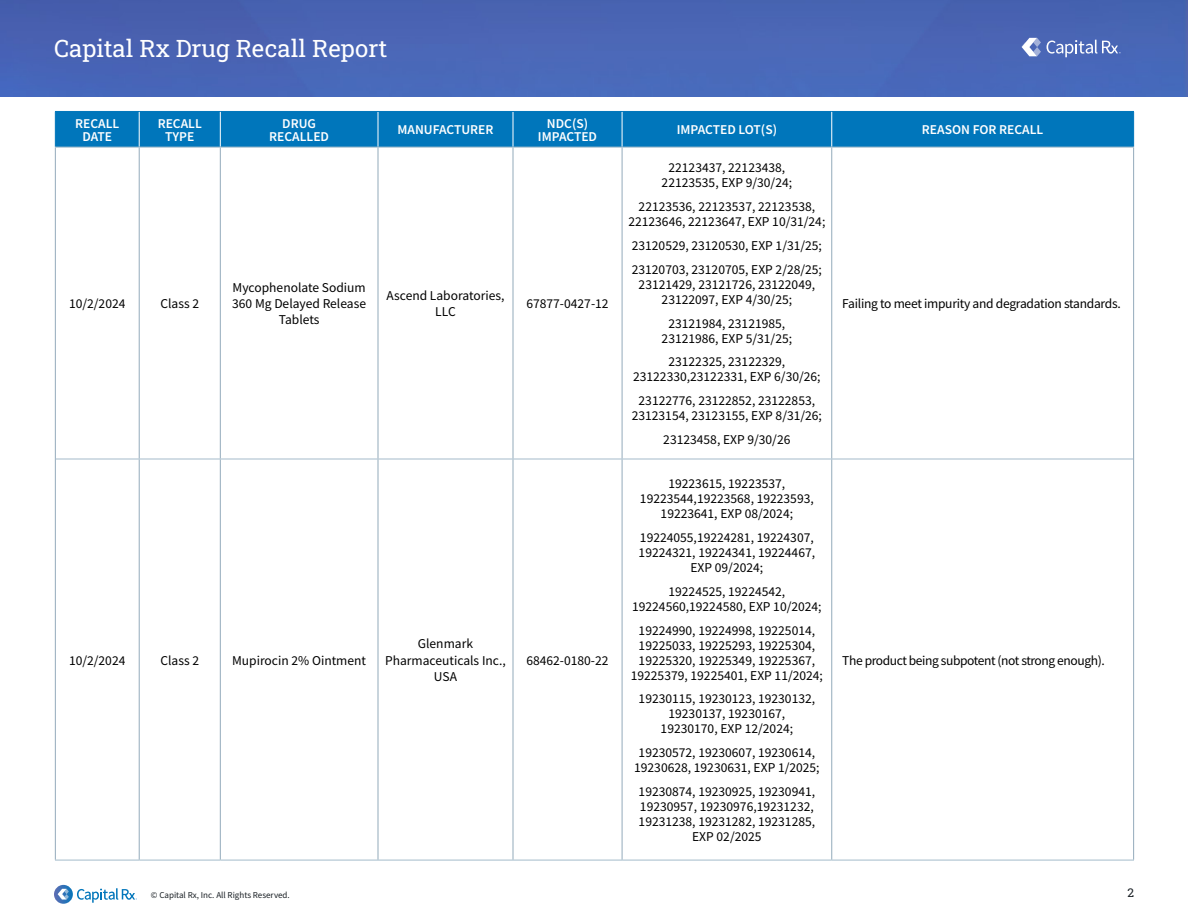
<style>
.page{position:relative;width:1188px;height:918px;background:#fff}
.page>*{position:absolute;margin:0;border:0;box-sizing:border-box;transform-origin:0 0}
.t1{font:24px "Roboto Slab";color:#fff}
.t2{font:13.5px/15px "Source Sans Pro";color:#000;text-align:center}
.t3{font:600 13.5px/13.5px "Source Sans Pro";color:#fff;text-align:center}
.t4{font:13.5px "Source Sans Pro";letter-spacing:-.02em;color:#000}
.t5{font:13.5px "Source Sans Pro";letter-spacing:-.03em;color:#000}
.t6{font:12px "Roboto Slab";color:#191f24}
.t7{font:9px "Source Sans Pro";color:#191f24}
</style>
<div class="page">
<svg style="left:54px;top:885px;width:19px;height:19px"></svg>
<svg style="left:58px;top:889px;width:11px;height:11px"></svg>
<svg style="left:77px;top:888px;width:60px;height:15px"></svg>
<div style="left:0;top:0;width:1188px;height:96px;background:#4965b6"></div>
<svg style="left:1022px;top:38px;width:19px;height:18px"></svg>
<svg style="left:1047px;top:40px;width:74px;height:17px"></svg>
<div style="left:56px;top:112px;width:1077px;height:35px;background:#0076bb"></div>
<hr style="left:55px;top:147px;width:1px;height:312px;background:#93aabb">
<hr style="left:139px;top:147px;width:1px;height:312px;background:#93aabb">
<hr style="left:220px;top:147px;width:1px;height:312px;background:#93aabb">
<hr style="left:378px;top:147px;width:1px;height:312px;background:#93aabb">
<hr style="left:513px;top:147px;width:1px;height:312px;background:#93aabb">
<hr style="left:622px;top:147px;width:1px;height:312px;background:#93aabb">
<hr style="left:831px;top:147px;width:1px;height:312px;background:#93aabb">
<hr style="left:1133px;top:147px;width:1px;height:312px;background:#93aabb">
<hr style="left:55px;top:459px;width:1px;height:401px;background:#93aabb">
<hr style="left:139px;top:459px;width:1px;height:401px;background:#93aabb">
<hr style="left:220px;top:459px;width:1px;height:401px;background:#93aabb">
<hr style="left:378px;top:459px;width:1px;height:401px;background:#93aabb">
<hr style="left:513px;top:459px;width:1px;height:401px;background:#93aabb">
<hr style="left:622px;top:459px;width:1px;height:401px;background:#93aabb">
<hr style="left:831px;top:459px;width:1px;height:401px;background:#93aabb">
<hr style="left:1133px;top:459px;width:1px;height:401px;background:#93aabb">
<hr style="left:139px;top:112px;width:1px;height:35px;background:#fff">
<hr style="left:220px;top:112px;width:1px;height:35px;background:#fff">
<hr style="left:378px;top:112px;width:1px;height:35px;background:#fff">
<hr style="left:513px;top:112px;width:1px;height:35px;background:#fff">
<hr style="left:622px;top:112px;width:1px;height:35px;background:#fff">
<hr style="left:831px;top:112px;width:1px;height:35px;background:#fff">
<hr style="left:55px;top:111px;width:84px;height:1px;background:#0076bb">
<hr style="left:55px;top:112px;width:1px;height:35px;background:#0076bb">
<hr style="left:139px;top:111px;width:81px;height:1px;background:#0076bb">
<hr style="left:220px;top:111px;width:158px;height:1px;background:#0076bb">
<hr style="left:378px;top:111px;width:135px;height:1px;background:#0076bb">
<hr style="left:513px;top:111px;width:109px;height:1px;background:#0076bb">
<hr style="left:622px;top:111px;width:210px;height:1px;background:#0076bb">
<hr style="left:832px;top:111px;width:302px;height:1px;background:#0076bb">
<hr style="left:1133px;top:112px;width:1px;height:35px;background:#0076bb">
<hr style="left:55px;top:147px;width:84px;height:1px;background:#a4bbca">
<hr style="left:139px;top:147px;width:81px;height:1px;background:#a4bbca">
<hr style="left:220px;top:147px;width:158px;height:1px;background:#a4bbca">
<hr style="left:378px;top:147px;width:135px;height:1px;background:#a4bbca">
<hr style="left:513px;top:147px;width:109px;height:1px;background:#a4bbca">
<hr style="left:622px;top:147px;width:210px;height:1px;background:#a4bbca">
<hr style="left:832px;top:147px;width:302px;height:1px;background:#a4bbca">
<hr style="left:56px;top:459px;width:83px;height:1px;background:#a4bbca">
<hr style="left:139px;top:459px;width:81px;height:1px;background:#a4bbca">
<hr style="left:220px;top:459px;width:158px;height:1px;background:#a4bbca">
<hr style="left:378px;top:459px;width:135px;height:1px;background:#a4bbca">
<hr style="left:513px;top:459px;width:109px;height:1px;background:#a4bbca">
<hr style="left:622px;top:459px;width:210px;height:1px;background:#a4bbca">
<hr style="left:832px;top:459px;width:301px;height:1px;background:#a4bbca">
<hr style="left:55px;top:860px;width:84px;height:1px;background:#a4bbca">
<hr style="left:139px;top:860px;width:81px;height:1px;background:#a4bbca">
<hr style="left:220px;top:860px;width:158px;height:1px;background:#a4bbca">
<hr style="left:378px;top:860px;width:135px;height:1px;background:#a4bbca">
<hr style="left:513px;top:860px;width:109px;height:1px;background:#a4bbca">
<hr style="left:622px;top:860px;width:210px;height:1px;background:#a4bbca">
<hr style="left:832px;top:860px;width:302px;height:1px;background:#a4bbca">
<h1 class="t1" style="left:54px;top:32px;width:335px">Capital Rx Drug Recall Report</h1>
<p class="t3" style="left:75px;top:116px;width:46px">RECALL<br>DATE</p>
<p class="t3" style="left:158px;top:116px;width:46px">RECALL<br>TYPE</p>
<p class="t3" style="left:269px;top:116px;width:61px">DRUG<br>RECALLED</p>
<p class="t3" style="left:397px;top:123px;width:98px">MANUFACTURER</p>
<p class="t3" style="left:538px;top:116px;width:61px">NDC(S)<br>IMPACTED</p>
<p class="t3" style="left:677px;top:123px;width:102px">IMPACTED LOT(S)</p>
<p class="t3" style="left:922px;top:123px;width:123px">REASON FOR RECALL</p>
<p class="t2" style="left:69px;top:296px;width:58px">10/2/2024</p>
<p class="t2" style="left:160px;top:296px;width:40px">Class 2</p>
<p class="t2" style="left:232px;top:279px;width:135px;line-height:16.2px">Mycophenolate Sodium<br>360 Mg Delayed Release<br>Tablets</p>
<p class="t2" style="left:386px;top:287px;width:119px;line-height:16.2px">Ascend Laboratories,<br>LLC</p>
<p class="t2" style="left:526px;top:296px;width:84px">67877-0427-12</p>
<p class="t2" style="left:69px;top:653px;width:58px">10/2/2024</p>
<p class="t2" style="left:160px;top:653px;width:40px">Class 2</p>
<p class="t2" style="left:232px;top:653px;width:135px">Mupirocin 2% Ointment</p>
<p class="t2" style="left:385px;top:636px;width:122px;line-height:16.2px">Glenmark<br>Pharmaceuticals Inc.,<br>USA</p>
<p class="t2" style="left:526px;top:653px;width:84px">68462-0180-22</p>
<p class="t2" style="left:662px;top:160px;width:132px">22123437, 22123438,<br>22123535, EXP 9/30/24;</p>
<p class="t2" style="left:628px;top:199px;width:198px">22123536, 22123537, 22123538,<br>22123646, 22123647, EXP 10/31/24;</p>
<p class="t2" style="left:632px;top:233px;width:192px;line-height:23.9px;text-align:left">23120529, 23120530, EXP 1/31/25;<br>23120703, 23120705, EXP 2/28/25;</p>
<p class="t2" style="left:639px;top:277px;width:178px">23121429, 23121726, 23122049,<br>23122097, EXP 4/30/25;</p>
<p class="t2" style="left:662px;top:315px;width:132px">23121984, 23121985,<br>23121986, EXP 5/31/25;</p>
<p class="t2" style="left:633px;top:354px;width:189px">23122325, 23122329,<br>23122330,23122331, EXP 6/30/26;</p>
<p class="t2" style="left:632px;top:393px;width:192px">23122776, 23122852, 23122853,<br>23123154, 23123155, EXP 8/31/26;</p>
<p class="t2" style="left:663px;top:432px;width:129px">23123458, EXP 9/30/26</p>
<p class="t2" style="left:640px;top:476px;width:175px">19223615, 19223537,<br>19223544,19223568, 19223593,<br>19223641, EXP 08/2024;</p>
<p class="t2" style="left:639px;top:530px;width:178px">19224055,19224281, 19224307,<br>19224321, 19224341, 19224467,<br>EXP 09/2024;</p>
<p class="t2" style="left:632px;top:584px;width:191px">19224525, 19224542,<br>19224560,19224580, EXP 10/2024;</p>
<p class="t2" style="left:631px;top:623px;width:194px">19224990, 19224998, 19225014,<br>19225033, 19225293, 19225304,<br>19225320, 19225349, 19225367,<br>19225379, 19225401, EXP 11/2024;</p>
<p class="t2" style="left:639px;top:691px;width:178px">19230115, 19230123, 19230132,<br>19230137, 19230167,<br>19230170, EXP 12/2024;</p>
<p class="t2" style="left:634px;top:745px;width:187px">19230572, 19230607, 19230614,<br>19230628, 19230631, EXP 1/2025;</p>
<p class="t2" style="left:639px;top:784px;width:178px">19230874, 19230925, 19230941,<br>19230957, 19230976,19231232,<br>19231238, 19231282, 19231285,<br>EXP 02/2025</p>
<p class="t4" style="left:842px;top:295px;width:280px">Failing to meet impurity and degradation standards.</p>
<p class="t5" style="left:842px;top:651px;width:264px">The product being subpotent (not strong enough).</p>
<p class="t7" style="left:151px;top:889px;width:140px">© Capital Rx, Inc. All Rights Reserved.</p>
<p class="t6" style="left:1127px;top:885px;width:8px">2</p>
</div>
